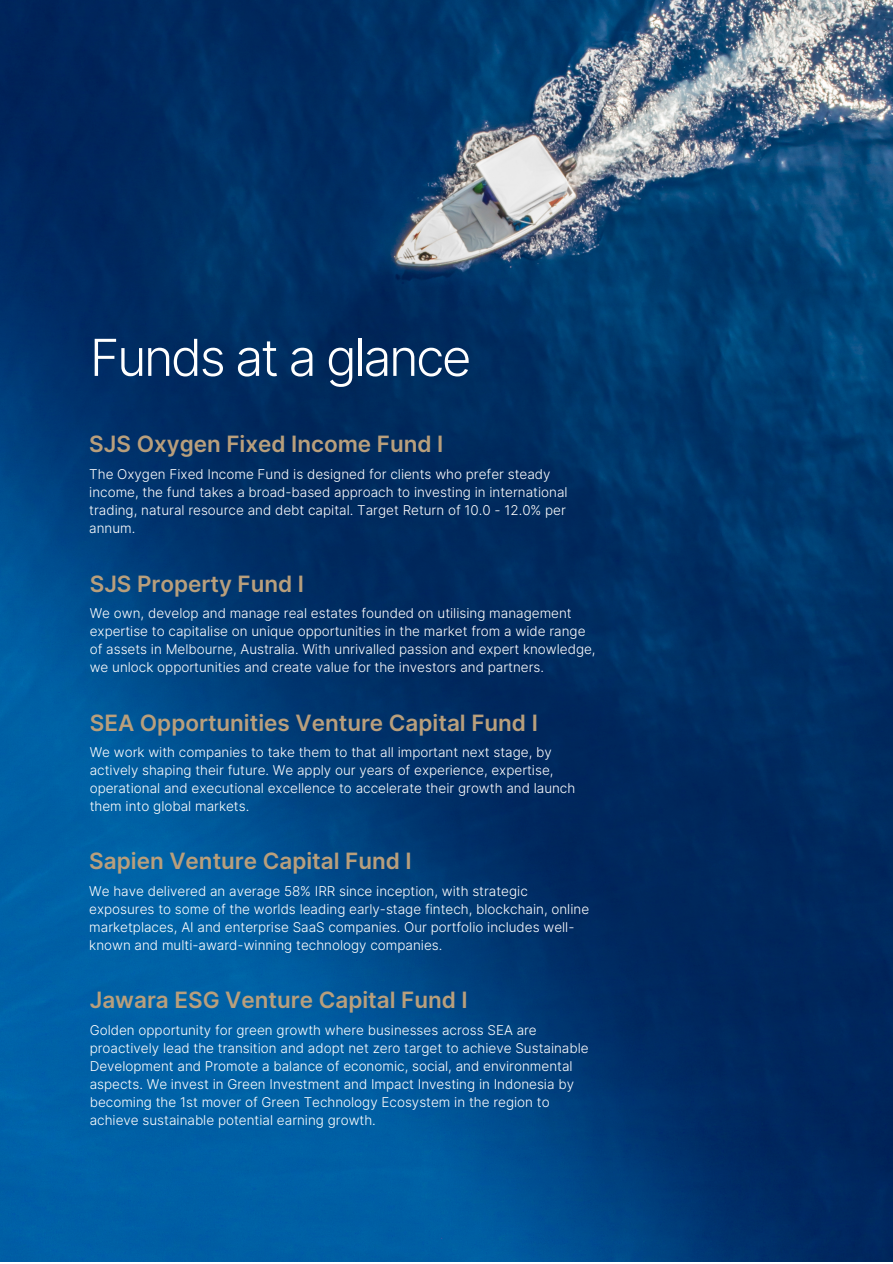
<style>
.page{position:relative;width:893px;height:1264px;background:#fff}
.page>*{position:absolute;margin:0;border:0;box-sizing:border-box;transform-origin:0 0}
.t1{font:300 51px "Inter";letter-spacing:-.05em;color:#fff}
.t2{font:600 22.5px "Inter";color:#b99f7c}
.t3{font:300 13.5px/18px "Inter";color:#fff}
</style>
<div class="page">
<img style="left:0;top:0;width:892px;height:1261px">
<p class="t1" style="left:90px;top:326px;width:383px">Funds at a glance</p>
<p class="t2" style="left:89px;top:430px;width:355px">SJS Oxygen Fixed Income Fund I</p>
<p class="t3" style="left:89px;top:465px;width:480px">The Oxygen Fixed Income Fund is designed for clients who prefer steady income, the fund takes a broad-based approach to investing in international trading, natural resource and debt capital. Target Return of 10.0 - 12.0% per annum.</p>
<p class="t2" style="left:90px;top:570px;width:216px">SJS Property Fund I</p>
<p class="t3" style="left:90px;top:604px;width:507px">We own, develop and manage real estates founded on utilising management expertise to capitalise on unique opportunities in the market from a wide range of assets in Melbourne, Australia. With unrivalled passion and expert knowledge, we unlock opportunities and create value for the investors and partners.</p>
<p class="t2" style="left:90px;top:708px;width:449px">SEA Opportunities Venture Capital Fund I</p>
<p class="t3" style="left:90px;top:743px;width:487px">We work with companies to take them to that all important next stage, by actively shaping their future. We apply our years of experience, expertise, operational and executional excellence to accelerate their growth and launch them into global markets.</p>
<p class="t2" style="left:89px;top:847px;width:324px">Sapien Venture Capital Fund I</p>
<p class="t3" style="left:89px;top:882px;width:501px">We have delivered an average 58% IRR since inception, with strategic exposures to some of the worlds leading early-stage fintech, blockchain, online marketplaces, AI and enterprise SaaS companies. Our portfolio includes well&shy;known and multi-award-winning technology companies.</p>
<p class="t2" style="left:90px;top:986px;width:379px">Jawara ESG Venture Capital Fund I</p>
<p class="t3" style="left:90px;top:1021px;width:500px">Golden opportunity for green growth where businesses across SEA are proactively lead the transition and adopt net zero target to achieve Sustainable Development and Promote a balance of economic, social, and environmental aspects. We invest in Green Investment and Impact Investing in Indonesia by becoming the 1st mover of Green Technology Ecosystem in the region to achieve sustainable potential earning growth.</p>
</div>
